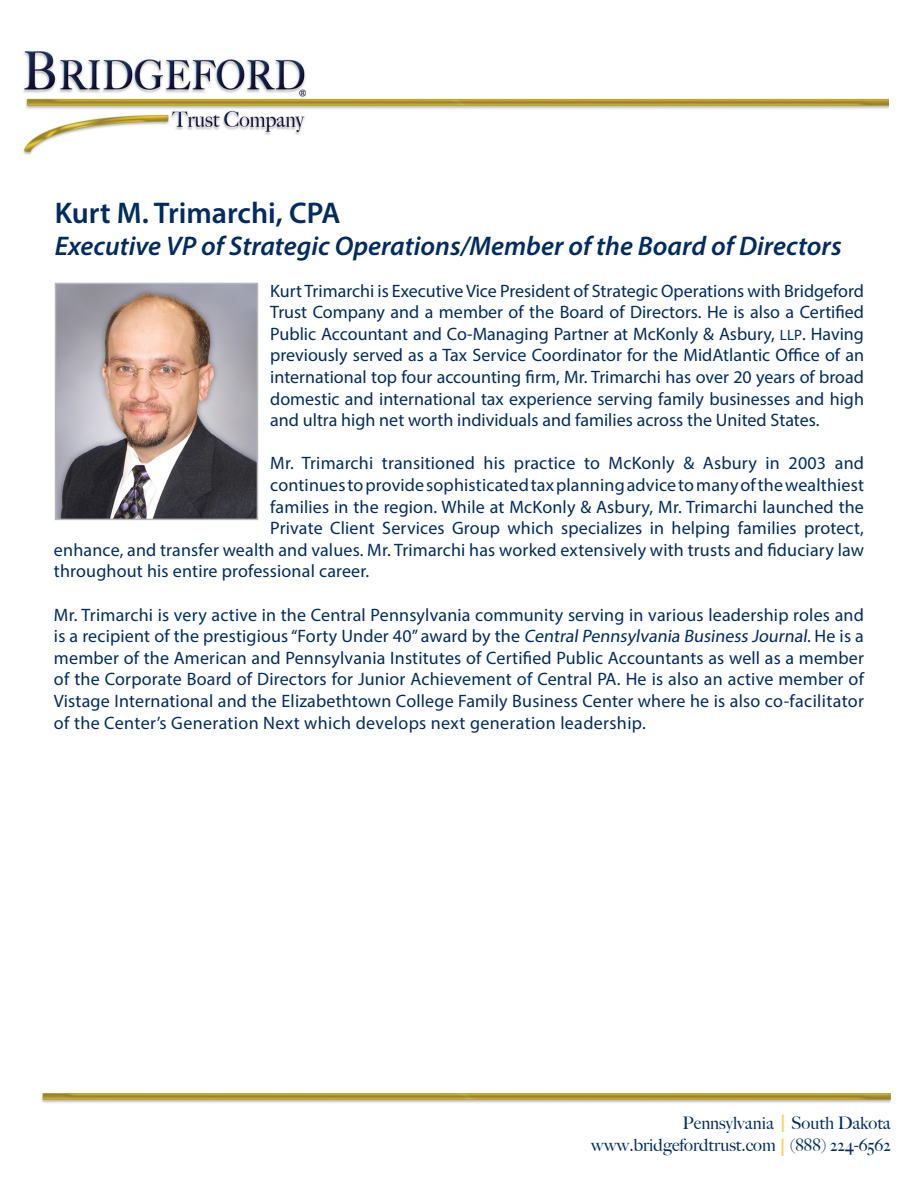
<style>
.page{position:relative;width:918px;height:1188px;background:#fff}
.page>*{position:absolute;margin:0;border:0;box-sizing:border-box;transform-origin:0 0}
.t1{font:600 30px "Myriad Pro";color:#002c62}
.t2{font:italic 600 27px "Myriad Pro";color:#002c62}
.t3{font:25.8px "Myriad Pro";color:#fed356;scale:.81 1}
.t4{font:18px/21.6px "Myriad Pro";letter-spacing:.01em;color:#002c62;text-align:justify}
.t5{font:500 17.25px "Big Caslon";color:#002c62}
.s1{font-size:15px}
</style>
<div class="page">
<img style="left:58px;top:286px;width:197px;height:231px">
<div style="left:55px;top:283px;width:203px;height:237px;border:2px solid #b6b7bb"></div>
<img style="left:41px;top:1093px;width:849px;height:10px">
<img style="left:23px;top:51px;width:866px;height:104px">
<p class="t1" style="left:55px;top:194px;width:287px">Kurt M. Trimarchi, CPA</p>
<p class="t2" style="left:55px;top:229px;width:789px">Executive VP of Strategic Operations/Member of the Board of Directors</p>
<p class="t4" style="left:270px;top:280px;width:595px">Kurt Trimarchi is Executive Vice President of Strategic Operations with Bridgeford Trust Company and a member of the Board of Directors. He is also a Certified Public Accountant and Co-Managing Partner at McKonly &amp; Asbury, <span class="s1">LLP</span>. Having previously served as a Tax Service Coordinator for the MidAtlantic Office of an international top four accounting firm, Mr. Trimarchi has over 20 years of broad domestic and international tax experience serving family businesses and high and ultra high net worth individuals and families across the United States.</p>
<p class="t4" style="left:270px;top:452px;width:595px">Mr. Trimarchi transitioned his practice to McKonly &amp; Asbury in 2003 and</p>
<p class="t4" style="left:270px;top:474px;width:595px">continues to provide sophisticated tax planning advice to many of the wealthiest</p>
<p class="t4" style="left:270px;top:496px;width:595px">families in the region. While at McKonly &amp; Asbury, Mr. Trimarchi launched the</p>
<p class="t4" style="left:270px;top:517px;width:595px">Private Client Services Group which specializes in helping families protect,</p>
<p class="t4" style="left:54px;top:539px;width:812px">enhance, and transfer wealth and values. Mr. Trimarchi has worked extensively with trusts and fiduciary law</p>
<p class="t4" style="left:54px;top:560px;width:317px">throughout his entire professional career.</p>
<p class="t4" style="left:54px;top:604px;width:812px">Mr. Trimarchi is very active in the Central Pennsylvania community serving in various leadership roles and is a recipient of the prestigious “Forty Under 40” award by the CentralPennsylvania Business Journal. He is a member of the American and Pennsylvania Institutes of Certified Public Accountants as well as a member of the Corporate Board of Directors for Junior Achievement of Central PA. He is also an active member of Vistage International and the Elizabethtown College Family Business Center where he is also co-facilitator of the Center’s Generation Next which develops next generation leadership.</p>
<p class="t3" style="left:780px;top:1108px;width:8px">I</p>
<p class="t3" style="left:780px;top:1131px;width:8px">I</p>
<p class="t5" style="left:683px;top:1113px;width:210px">Pennsylvania South Dakota</p>
<p class="t5" style="left:591px;top:1135px;width:301px">www.bridgefordtrust.com (888) 224-6562</p>
</div>
